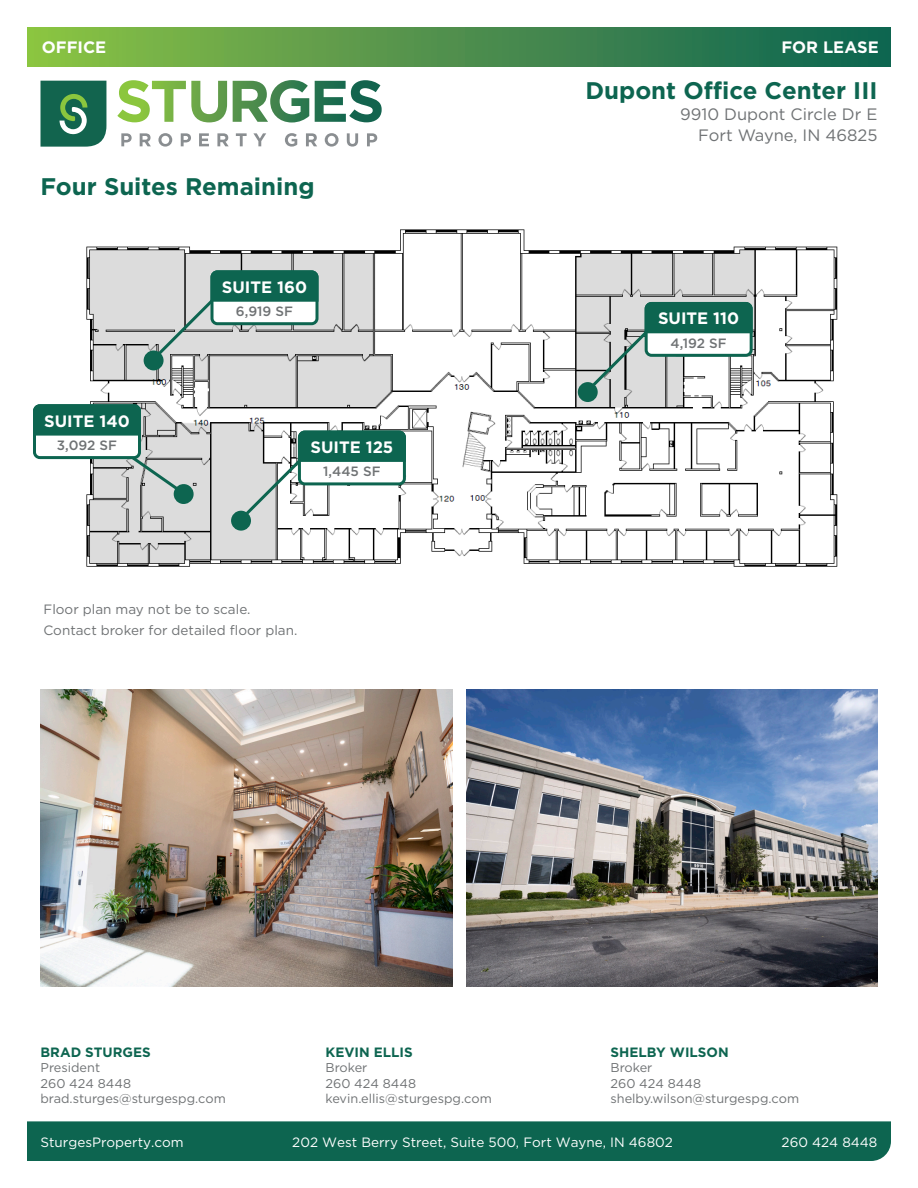
<style>
.page{position:relative;width:918px;height:1188px;background:#fff}
.page>*{position:absolute;margin:0;border:0;box-sizing:border-box;transform-origin:0 0}
.t1{font:700 24px "Gotham";color:#0d6550}
.t2{font:700 16.5px "Gotham";color:#fff}
.t3{font:16.5px/21px "Gotham";color:#6f7274;text-align:right}
.t4{font:13.5px "Gotham";color:#fff}
.t5{font:13.5px "Gotham";color:#6f7274}
.t6{font:700 13.5px "Gotham";color:#0d6550}
.t7{font:500 13.5px "Gotham";color:#6f7274}
.t8{font:12.75px/15.3px "Gotham";color:#6f7274}
</style>
<div class="page">
<div style="left:27px;top:1121px;width:864px;height:40px;background:#0d6550"></div>
<svg style="left:40px;top:81px;width:66px;height:66px;background:#2e775c"></svg>
<svg style="left:121px;top:133px;width:11px;height:13px"></svg>
<svg style="left:140px;top:133px;width:11px;height:13px"></svg>
<svg style="left:158px;top:133px;width:14px;height:14px"></svg>
<svg style="left:181px;top:133px;width:10px;height:13px"></svg>
<svg style="left:199px;top:133px;width:10px;height:13px"></svg>
<svg style="left:217px;top:133px;width:12px;height:13px"></svg>
<svg style="left:236px;top:133px;width:11px;height:13px"></svg>
<svg style="left:253px;top:133px;width:13px;height:13px"></svg>
<svg style="left:285px;top:133px;width:12px;height:14px"></svg>
<svg style="left:306px;top:133px;width:11px;height:13px"></svg>
<svg style="left:325px;top:133px;width:14px;height:14px"></svg>
<svg style="left:347px;top:133px;width:11px;height:14px"></svg>
<svg style="left:367px;top:133px;width:10px;height:13px"></svg>
<svg style="left:117px;top:80px;width:265px;height:43px"></svg>
<div style="left:27px;top:27px;width:864px;height:40px;background:linear-gradient(to right,#8dc145,#0d6153)"></div>
<img style="left:86px;top:229px;width:752px;height:338px">
<div style="left:144px;top:350px;width:20px;height:20px;background:#0d6550;border-radius:50%"></div>
<svg style="left:155px;top:269px;width:165px;height:88px;background:#9eb6b0"></svg>
<div style="left:578px;top:382px;width:20px;height:20px;background:#0d6550;border-radius:50%"></div>
<svg style="left:589px;top:300px;width:165px;height:89px"></svg>
<svg style="left:33px;top:403px;width:161px;height:102px"></svg>
<div style="left:231px;top:511px;width:20px;height:20px;background:#0d6550;border-radius:50%"></div>
<svg style="left:243px;top:429px;width:164px;height:89px"></svg>
<img style="left:40px;top:689px;width:412px;height:298px">
<img style="left:466px;top:689px;width:412px;height:298px">
<p class="t2" style="left:42px;top:37px;width:66px">OFFICE</p>
<p class="t2" style="left:781px;top:37px;width:99px">FOR LEASE</p>
<h1 class="t1" style="left:585px;top:75px;width:294px">Dupont Office Center III</h1>
<p class="t3" style="left:680px;top:104px;width:199px">9910 Dupont Circle Dr E<br>Fort Wayne, IN 46825</p>
<p class="t1" style="left:40px;top:170px;width:276px">Four Suites Remaining</p>
<p class="t2" style="left:222px;top:276px;width:87px">SUITE 160</p>
<p class="t2" style="left:44px;top:410px;width:87px">SUITE 140</p>
<p class="t7" style="left:57px;top:436px;width:62px">3,092 SF</p>
<p class="t7" style="left:236px;top:302px;width:59px">6,919 SF</p>
<p class="t2" style="left:310px;top:436px;width:84px">SUITE 125</p>
<p class="t7" style="left:323px;top:463px;width:59px">1,445 SF</p>
<p class="t5" style="left:44px;top:600px;width:209px">Floor plan may not be to scale.</p>
<p class="t5" style="left:44px;top:621px;width:255px">Contact broker for detailed floor plan.</p>
<p class="t2" style="left:658px;top:307px;width:83px">SUITE 110</p>
<p class="t7" style="left:671px;top:334px;width:58px">4,192 SF</p>
<p class="t6" style="left:40px;top:1043px;width:112px">BRAD STURGES</p>
<p class="t8" style="left:40px;top:1060px;width:187px">President<br>260 424 8448 brad.sturges@sturgespg.com</p>
<p class="t6" style="left:326px;top:1043px;width:89px">KEVIN ELLIS</p>
<p class="t8" style="left:326px;top:1060px;width:168px">Broker<br>260 424 8448 kevin.ellis@sturgespg.com</p>
<p class="t6" style="left:610px;top:1043px;width:120px">SHELBY WILSON</p>
<p class="t8" style="left:610px;top:1060px;width:190px">Broker<br>260 424 8448 shelby.wilson@sturgespg.com</p>
<p class="t4" style="left:40px;top:1133px;width:145px">SturgesProperty.com</p>
<p class="t4" style="left:292px;top:1133px;width:382px">202 West Berry Street, Suite 500, Fort Wayne, IN 46802</p>
<p class="t4" style="left:782px;top:1133px;width:97px">260 424 8448</p>
</div>
